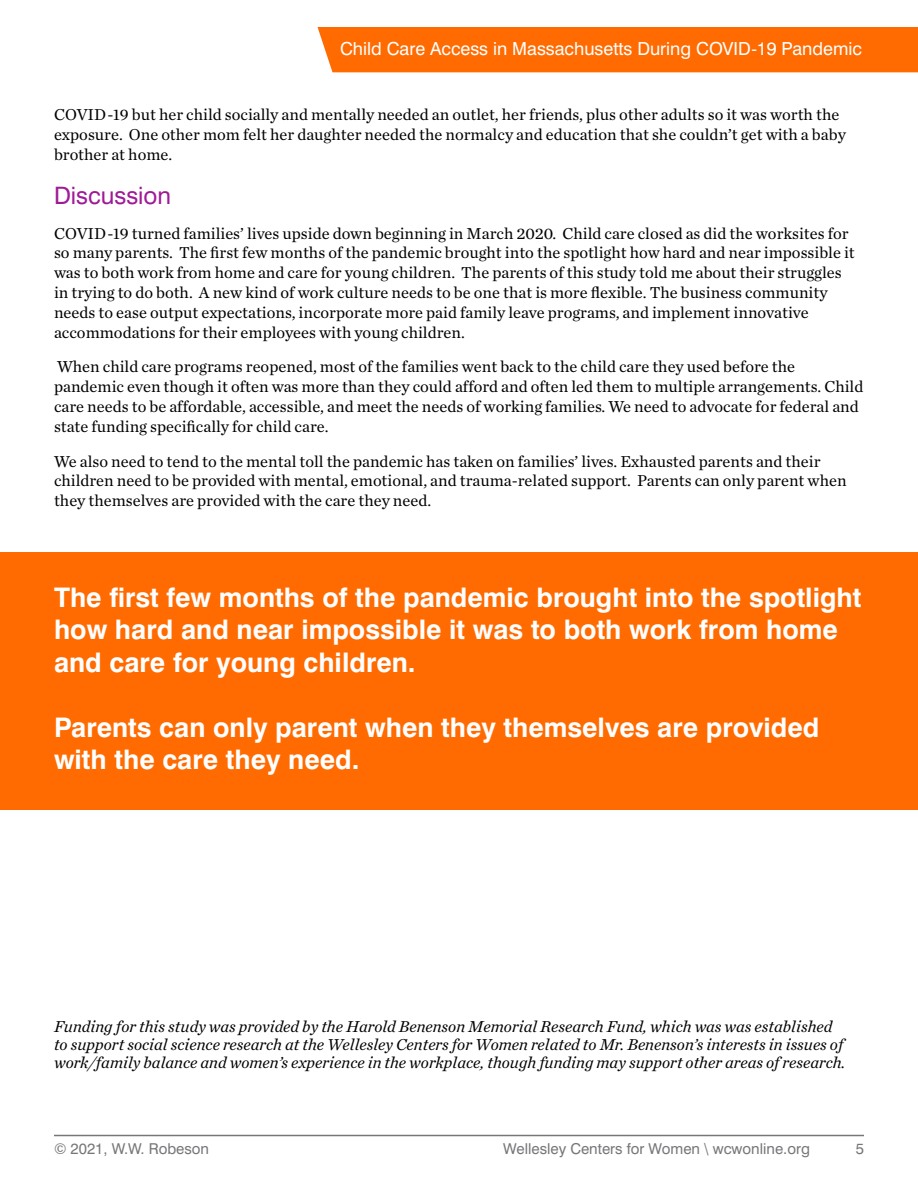
<style>
.page{position:relative;width:918px;height:1188px;background:#fff}
.page>*{position:absolute;margin:0;border:0;box-sizing:border-box;transform-origin:0 0}
.t1{font:700 27px/32.4px "Swiss 721 BT";color:#fff}
.t2{font:24px "Swiss 721 BT";color:#9f1b96}
.t3{font:18px "Swiss 721 BT";color:#fff}
.t4{font:16.5px/19.8px "Chronicle Text G1";color:#000}
.t5{font:italic 16.5px/17.9px "Chronicle Text G1";color:#000}
.t6{font:15px "Swiss 721 BT";color:#77777a}
</style>
<div class="page">
<div style="left:318px;top:27px;width:600px;height:45px;background:#ff6b00"></div>
<hr style="left:54px;top:1135px;width:810px;height:1px;background:#77777a">
<div style="left:0;top:553px;width:918px;height:257px;background:#ff6b00"></div>
<p class="t3" style="left:340px;top:38px;width:523px">Child Care Access in Massachusetts During COVID-19 Pandemic</p>
<p class="t4" style="left:54px;top:105px;width:793px">COVID-19 but her child socially and mentally needed an outlet, her friends, plus other adults so it was worth the exposure. One other mom felt her daughter needed the normalcy and education that she couldn’t get with a baby brother at home.</p>
<h2 class="t2" style="left:54px;top:181px;width:119px">Discussion</h2>
<p class="t4" style="left:54px;top:223px;width:802px">COVID-19 turned families’ lives upside down beginning in March 2020. Child care closed as did the worksites for so many parents. The first few months of the pandemic brought into the spotlight how hard and near impossible it was to both work from home and care for young children. The parents of this study told me about their struggles in trying to do both. A new kind of work culture needs to be one that is more flexible. The business community needs to ease output expectations, incorporate more paid family leave programs, and implement innovative accommodations for their employees with young children.</p>
<p class="t4" style="left:54px;top:357px;width:811px">When child care programs reopened, most of the families went back to the child care they used before the pandemic even though it often was more than they could afford and often led them to multiple arrangements. Child care needs to be affordable, accessible, and meet the needs of working families. We need to advocate for federal and state funding specifically for child care.</p>
<p class="t4" style="left:54px;top:451px;width:794px">We also need to tend to the mental toll the pandemic has taken on families’ lives. Exhausted parents and their children need to be provided with mental, emotional, and trauma-related support. Parents can only parent when they themselves are provided with the care they need.</p>
<h1 class="t1" style="left:54px;top:581px;width:809px">The first few months of the pandemic brought into the spotlight how hard and near impossible it was to both work from home and care for young children.</h1>
<h1 class="t1" style="left:54px;top:711px;width:767px">Parents can only parent when they themselves are provided with the care they need.</h1>
<p class="t5" style="left:54px;top:1018px;width:793px">Funding for this study was provided by the Harold Benenson Memorial Research Fund, which was was established to support social science research at the Wellesley Centers for Women related to Mr. Benenson’s interests in issues of work/family balance and women’s experience in the workplace, though funding may support other areas of research.</p>
<p class="t6" style="left:54px;top:1140px;width:157px">© 2021, W.W. Robeson</p>
<p class="t6" style="left:503px;top:1140px;width:308px">Wellesley Centers for Women \ wcwonline.org</p>
<p class="t6" style="left:856px;top:1140px;width:10px">5</p>
</div>
